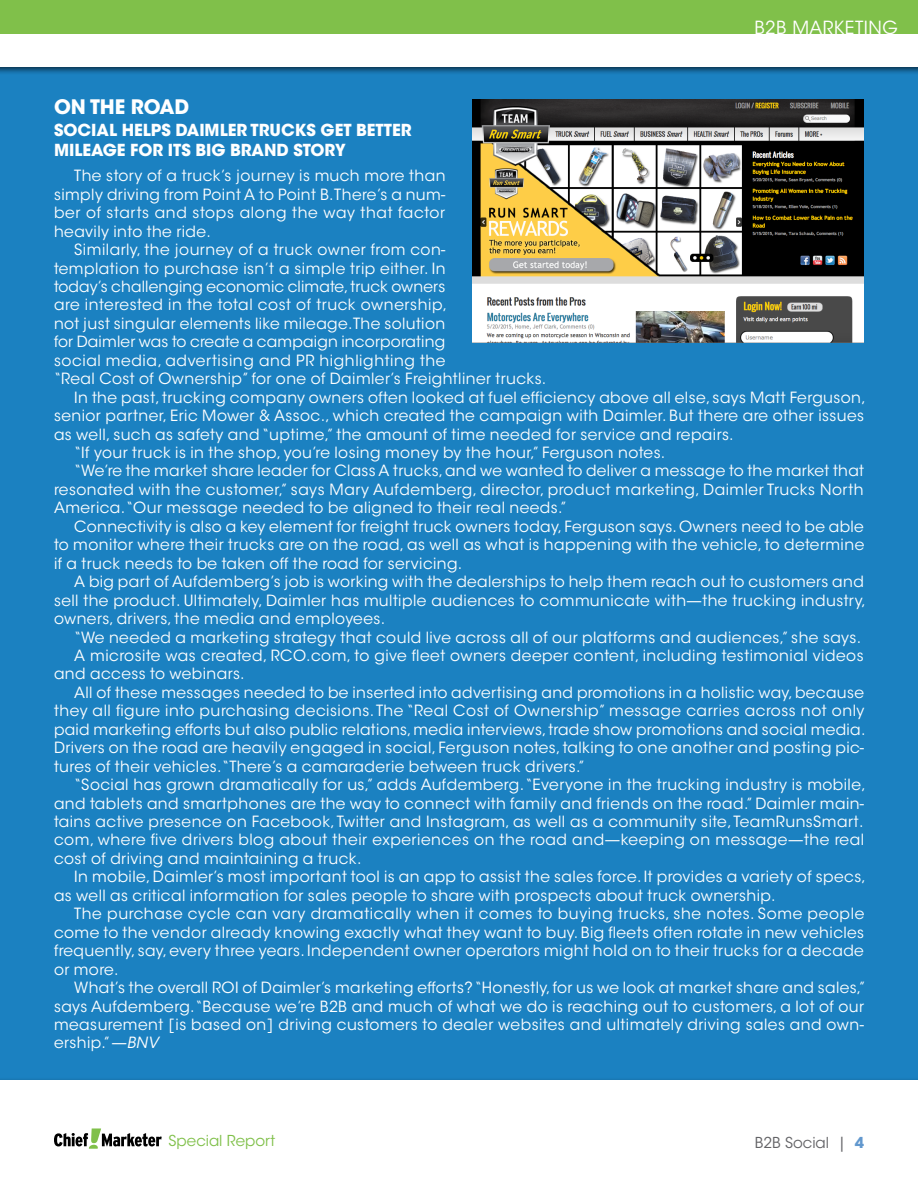
<style>
.page{position:relative;width:918px;height:1188px;background:#fff}
.page>*{position:absolute;margin:0;border:0;box-sizing:border-box;transform-origin:0 0}
.Sidebar_Subhead{font:700 19.8px "ITC Avant Garde Std";color:#fff}
.t1{font:18px "ITC Avant Garde Std";letter-spacing:.025em;color:#fff}
.Sidebar_Dek{font:700 16.5px/19.8px "ITC Avant Garde Std";color:#fff}
.Sidebar_Body{font:15.3px/18.5px "ITC Avant Garde Std";letter-spacing:.03em;color:#fff;text-align:justify}
.t2{font:15px "ITC Avant Garde Std";color:#80c04a}
.t3{font:15px "ITC Avant Garde Std";color:#636366}
.s1{font-style:italic}
.s2{font-weight:700;color:#6298ce}
</style>
<div class="page">
<div style="left:0;top:0;width:918px;height:34px;background:#80c04a"></div>
<svg style="left:54px;top:1128px;width:108px;height:21px"></svg>
<div style="left:0;top:61px;width:918px;height:1020px;background:#1b81c1"></div>
<img style="left:472px;top:99px;width:392px;height:244px">
<p class="t1" style="left:754px;top:16px;width:145px">B2B MARKETING</p>
<p class="Sidebar_Subhead" style="left:54px;top:94px;width:137px">ON THE ROAD</p>
<p class="Sidebar_Dek" style="left:54px;top:120px;width:359px">SOCIAL HELPS DAIMLER TRUCKS GET BETTER<br>MILEAGE FOR ITS BIG BRAND STORY</p>
<p class="Sidebar_Body" style="left:54px;top:167px;width:393px;text-indent:20px">The story of a truck’s journey is much more than simply driving from Point A to Point B. There’s a num&shy;ber of starts and stops along the way that factor heavily into the ride.</p>
<p class="Sidebar_Body" style="left:54px;top:241px;width:494px;text-align:left;text-indent:20px">Similarly, the journey of a truck owner from con-<br>templation to purchase isn’t a simple trip either. In<br>today’s challenging economic climate, truck owners<br>are interested in the total cost of truck ownership,<br>not just singular elements like mileage. The solution<br>for Daimler was to create a campaign incorporating<br>social media, advertising and PR highlighting the<br>“Real Cost of Ownership” for one of Daimler’s Freightliner trucks.</p>
<p class="Sidebar_Body" style="left:54px;top:388px;width:813px;text-indent:20px">In the past, trucking company owners often looked at fuel efficiency above all else, says Matt Ferguson, senior partner, Eric Mower &amp; Assoc., which created the campaign with Daimler. But there are other issues as well, such as safety and “uptime,” the amount of time needed for service and repairs.</p>
<p class="Sidebar_Body" style="left:74px;top:443px;width:593px">“If your truck is in the shop, you’re losing money by the hour,” Ferguson notes.</p>
<p class="Sidebar_Body" style="left:54px;top:462px;width:811px;text-indent:20px">“We’re the market share leader for Class A trucks, and we wanted to deliver a message to the market that resonated with the customer,” says Mary Aufdemberg, director, product marketing, Daimler Trucks North America. “Our message needed to be aligned to their real needs.”</p>
<p class="Sidebar_Body" style="left:54px;top:517px;width:812px;text-indent:20px">Connectivity is also a key element for freight truck owners today, Ferguson says. Owners need to be able to monitor where their trucks are on the road, as well as what is happening with the vehicle, to determine if a truck needs to be taken off the road for servicing.</p>
<p class="Sidebar_Body" style="left:54px;top:573px;width:814px;text-align:left;text-indent:20px">A big part of Aufdemberg’s job is working with the dealerships to help them reach out to customers and sell the product. Ultimately, Daimler has multiple audiences to communicate with—the trucking industry, owners, drivers, the media and employees.</p>
<p class="Sidebar_Body" style="left:74px;top:628px;width:788px">“We needed a marketing strategy that could live across all of our platforms and audiences,” she says.</p>
<p class="Sidebar_Body" style="left:54px;top:646px;width:811px;text-indent:20px">A microsite was created, RCO.com, to give fleet owners deeper content, including testimonial videos and access to webinars.</p>
<p class="Sidebar_Body" style="left:54px;top:683px;width:813px;text-indent:20px">All of these messages needed to be inserted into advertising and promotions in a holistic way, because they all figure into purchasing decisions. The “Real Cost of Ownership” message carries across not only paid marketing efforts but also public relations, media interviews, trade show promotions and social media.<br>Drivers on the road are heavily engaged in social, Ferguson notes, talking to one another and posting pic&shy;tures of their vehicles. “There’s a camaraderie between truck drivers.”</p>
<p class="Sidebar_Body" style="left:54px;top:776px;width:813px;text-align:left;text-indent:20px">“Social has grown dramatically for us,” adds Aufdemberg. “Everyone in the trucking industry is mobile, and tablets and smartphones are the way to connect with family and friends on the road.” Daimler main&shy;tains active presence on Facebook, Twitter and Instagram, as well as a community site, TeamRunsSmart. com, where five drivers blog about their experiences on the road and—keeping on message—the real cost of driving and maintaining a truck.</p>
<p class="Sidebar_Body" style="left:54px;top:868px;width:813px;text-indent:20px">In mobile, Daimler’s most important tool is an app to assist the sales force. It provides a variety of specs, as well as critical information for sales people to share with prospects about truck ownership.</p>
<p class="Sidebar_Body" style="left:54px;top:905px;width:812px;text-indent:20px">The purchase cycle can vary dramatically when it comes to buying trucks, she notes. Some people come to the vendor already knowing exactly what they want to buy. Big fleets often rotate in new vehicles frequently, say, every three years. Independent owner operators might hold on to their trucks for a decade or more.</p>
<p class="Sidebar_Body" style="left:54px;top:979px;width:813px;text-align:left;text-indent:20px">What’s the overall ROI of Daimler’s marketing efforts? “Honestly, for us we look at market share and sales,” says Aufdemberg. “Because we’re B2B and much of what we do is reaching out to customers, a lot of our measurement [is based on] driving customers to dealer websites and ultimately driving sales and own&shy;ership.”<span class="s1">—BNV</span></p>
<p class="t2" style="left:169px;top:1132px;width:108px">Special Report</p>
<p class="t3" style="left:755px;top:1133px;width:111px">B2B Social | <span class="s2">4</span></p>
</div>
